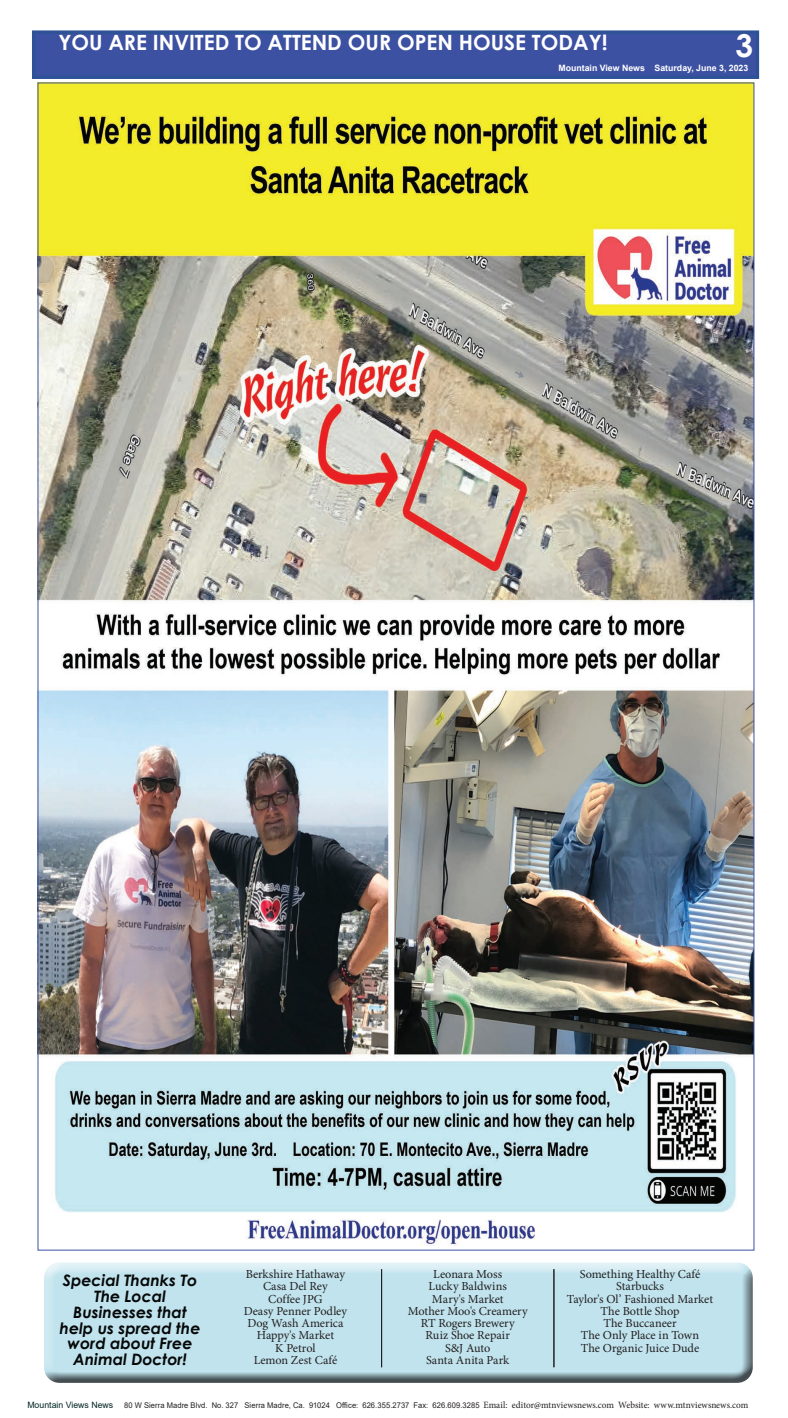
<style>
.page{position:relative;width:788px;height:1418px;background:#fff}
.page>*{position:absolute;margin:0;border:0;box-sizing:border-box;transform-origin:0 0}
.t1{font:700 31.5px "Century Gothic";color:#fff}
.t2{font:700 21px "Century Gothic";color:#fff}
.t3{font:italic 700 15.75px/15.8px "Century Gothic";color:#060808;text-align:center}
.t4{font:12.25px/12.2px "Minion Pro";letter-spacing:-.005em;color:#231f20;text-align:center}
.t5{font:700 8.75px "Arial";color:#fff}
.t6{font:7.88px "Arial";letter-spacing:.01em;color:#231f20;scale:.96 1}
.s1{font-size:8.75px;color:#042525}
.s2{font-family:"Minion Pro";font-size:9.62px}
</style>
<div class="page">
<div style="left:44px;top:1262px;width:708px;height:110px;background:#e3f2f7"></div>
<div style="left:44px;top:1265px;width:708px;height:119px;background:#231f20;opacity:.75"></div>
<img style="left:40px;top:85px;width:712px;height:1161px">
<div style="left:32px;top:30px;width:727px;height:49px;background:#3d51a3;border:3px solid #2d5296"></div>
<hr style="left:381px;top:1269px;width:1px;height:98px;background:#231f20">
<hr style="left:553px;top:1269px;width:1px;height:98px;background:#231f20">
<h1 class="t1" style="left:735px;top:22px;width:19px">3</h1>
<h2 class="t2" style="left:58px;top:26px;width:550px">YOU ARE INVITED TO ATTEND OUR OPEN HOUSE TODAY!</h2>
<p class="t5" style="left:558px;top:62px;width:191px">Mountain View News Saturday, June 3, 2023</p>
<p class="t3" style="left:60px;top:1272px;width:142px">Special Thanks To<br>The Local<br>Businesses that help us spread the word about Free<br>Animal Doctor!</p>
<p class="t4" style="left:244px;top:1268px;width:105px">Berkshire Hathaway<br>Casa Del Rey<br>Coffee JPG<br>Deasy Penner Podley<br>Dog Wash America<br>Happy's Market<br>K Petrol<br>Lemon Zest Café</p>
<p class="t4" style="left:407px;top:1268px;width:121px">Leonara Moss<br>Lucky Baldwins<br>Mary's Market<br>Mother Moo's Creamery<br>RT Rogers Brewery<br>Ruiz Shoe Repair<br>S&amp;J Auto<br>Santa Anita Park</p>
<p class="t4" style="left:566px;top:1268px;width:148px">Something Healthy Café<br>Starbucks<br>Taylor's Ol’ Fashioned Market<br>The Bottle Shop<br>The Buccaneer<br>The Only Place in Town<br>The Organic Juice Dude</p>
<p class="t6" style="left:27px;top:1399px;width:752px"><span class="s1">Mountain Views News</span> 80 W Sierra Madre Blvd. No. 327 Sierra Madre, Ca. 91024 Office: 626.355.2737 Fax: 626.609.3285 <span class="s2">Email: editor@mtnviewsnews.com Website: www.mtnviewsnews.com</span></p>
</div>
